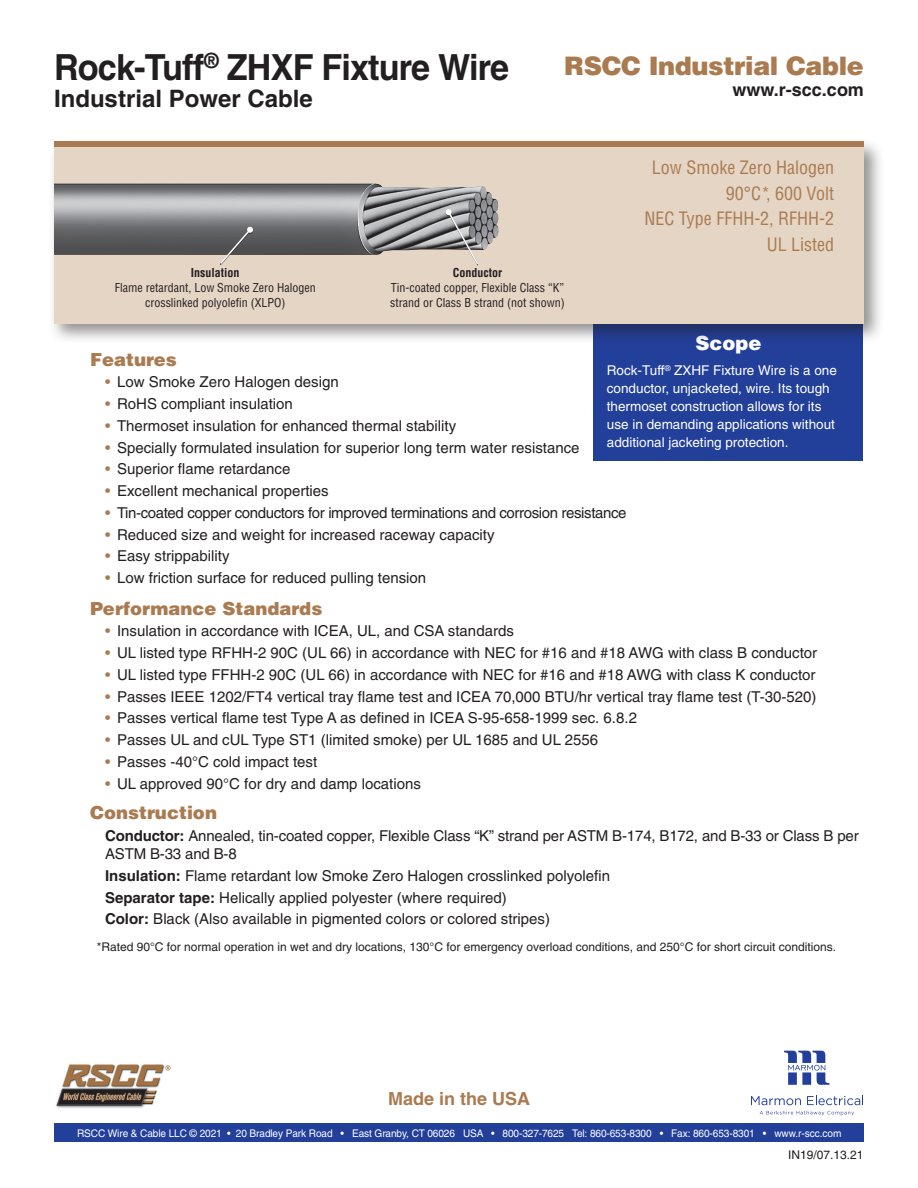
<style>
.page{position:relative;width:918px;height:1188px;background:#fff}
.page>*{position:absolute;margin:0;border:0;box-sizing:border-box;transform-origin:0 0}
.Product_title{font:700 36px "Helvetica";letter-spacing:-.025em;color:#231f20;scale:.95 1}
.t1{font:900 25.5px "Helvetica";letter-spacing:-.015em;color:#aa7b50}
.Product_subtitle{font:700 24px "Helvetica";color:#231f20}
.t2{font:900 19.5px "Helvetica";color:#fff}
.Specs{font:condensed 18px "Helvetica";color:#aa7b50}
.Subheads{font:900 18px "Helvetica";color:#aa7b50}
.t3{font:700 18px "Helvetica";color:#231f20}
.t4{font:700 18px "Helvetica";color:#aa7b50}
.Body_text{font:15px/18px "Helvetica";color:#231f20}
.Body_text-2{font:15px "Helvetica";letter-spacing:-.025em;color:#231f20}
.t5{font:13.5px/18px "Helvetica";color:#fff}
.note{font:12px "Helvetica";color:#231f20}
.Callout{font:condensed 12px/15px "Helvetica";color:#231f20}
.Callout-2{font:700 condensed 12px "Helvetica";color:#231f20}
.t6{font:10.5px "Helvetica";letter-spacing:-.01em;color:#fff;scale:.96 1}
.s1{color:#aa7b50}
.s2{font-weight:700}
</style>
<div class="page">
<div style="left:54px;top:1124px;width:810px;height:18px;background:#223f99"></div>
<img style="left:56px;top:1064px;width:115px;height:44px">
<svg style="left:784px;top:1051px;width:45px;height:34px"></svg>
<svg style="left:760px;top:1111px;width:94px;height:5px"></svg>
<svg style="left:751px;top:1096px;width:50px;height:9px"></svg>
<svg style="left:807px;top:1096px;width:56px;height:9px"></svg>
<div style="left:593px;top:321px;width:270px;height:140px;background:#223f99"></div>
<div style="left:48px;top:138px;width:837px;height:207px;background:#231f20;opacity:.5"></div>
<div style="left:54px;top:144px;width:810px;height:180px;background:#e5d5c5"></div>
<div style="left:54px;top:141px;width:810px;height:6px;background:#aa7b50"></div>
<img style="left:54px;top:183px;width:445px;height:72px">
<svg style="left:446px;top:209px;width:34px;height:57px"></svg>
<svg style="left:219px;top:227px;width:34px;height:38px"></svg>
<p class="Product_title" style="left:54px;top:46px;width:481px">Rock-Tuff<sup>®</sup> ZHXF Fixture Wire</p>
<p class="Product_subtitle" style="left:54px;top:84px;width:260px">Industrial Power Cable</p>
<p class="t1" style="left:564px;top:49px;width:301px">RSCC Industrial Cable</p>
<p class="t3" style="left:733px;top:78px;width:133px">www.r-scc.com</p>
<p class="Specs" style="left:652px;top:157px;width:184px">Low Smoke Zero Halogen</p>
<p class="Specs" style="left:726px;top:182px;width:110px">90°C*, 600 Volt</p>
<p class="Specs" style="left:644px;top:208px;width:191px">NEC Type FFHH-2, RFHH-2</p>
<p class="Specs" style="left:767px;top:233px;width:69px">UL Listed</p>
<p class="Callout-2" style="left:191px;top:265px;width:50px">Insulation</p>
<p class="Callout" style="left:115px;top:280px;width:202px">Flame retardant, Low Smoke Zero Halogen</p>
<p class="Callout" style="left:145px;top:295px;width:142px">crosslinked polyolefin (XLPO)</p>
<p class="Callout-2" style="left:453px;top:265px;width:51px">Conductor</p>
<p class="Callout" style="left:390px;top:280px;width:176px">Tin-coated copper, Flexible Class “K” strand or Class B strand (not shown)</p>
<h3 class="t2" style="left:695px;top:331px;width:68px">Scope</h3>
<p class="t5" style="left:607px;top:361px;width:232px">Rock-Tuff<sup>®</sup> ZXHF Fixture Wire is a one conductor, unjacketed, wire. Its tough thermoset construction allows for its use in demanding applications without additional jacketing protection.</p>
<p class="Subheads" style="left:90px;top:347px;width:88px">Features</p>
<p class="Body_text" style="left:105px;top:373px;width:235px"><span class="s1">•</span> Low Smoke Zero Halogen design</p>
<p class="Body_text" style="left:105px;top:395px;width:189px"><span class="s1">•</span> RoHS compliant insulation</p>
<p class="Body_text" style="left:105px;top:417px;width:353px"><span class="s1">•</span> Thermoset insulation for enhanced thermal stability</p>
<p class="Body_text" style="left:105px;top:438px;width:476px"><span class="s1">•</span> Specially formulated insulation for superior long term water resistance</p>
<p class="Body_text" style="left:105px;top:460px;width:187px"><span class="s1">•</span> Superior flame retardance</p>
<p class="Body_text" style="left:105px;top:482px;width:225px"><span class="s1">•</span> Excellent mechanical properties</p>
<p class="Body_text-2" style="left:105px;top:504px;width:523px"><span class="s1">•</span> Tin-coated copper conductors for improved terminations and corrosion resistance</p>
<p class="Body_text" style="left:105px;top:525px;width:391px"><span class="s1">•</span> Reduced size and weight for increased raceway capacity</p>
<p class="Body_text" style="left:105px;top:547px;width:126px"><span class="s1">•</span> Easy strippability</p>
<p class="Body_text" style="left:105px;top:569px;width:323px"><span class="s1">•</span> Low friction surface for reduced pulling tension</p>
<p class="Subheads" style="left:90px;top:596px;width:234px">Performance Standards</p>
<p class="Body_text" style="left:105px;top:622px;width:410px"><span class="s1">•</span> Insulation in accordance with ICEA, UL, and CSA standards</p>
<p class="Body_text" style="left:105px;top:644px;width:714px"><span class="s1">•</span> UL listed type RFHH-2 90C (UL 66) in accordance with NEC for #16 and #18 AWG with class B conductor</p>
<p class="Body_text" style="left:105px;top:666px;width:712px"><span class="s1">•</span> UL listed type FFHH-2 90C (UL 66) in accordance with NEC for #16 and #18 AWG with class K conductor</p>
<p class="Body_text" style="left:105px;top:687px;width:713px"><span class="s1">•</span> Passes IEEE 1202/FT4 vertical tray flame test and ICEA 70,000 BTU/hr vertical tray flame test (T-30-520)</p>
<p class="Body_text" style="left:105px;top:709px;width:534px"><span class="s1">•</span> Passes vertical flame test Type A as defined in ICEA S-95-658-1999 sec. 6.8.2</p>
<p class="Body_text" style="left:105px;top:731px;width:495px"><span class="s1">•</span> Passes UL and cUL Type ST1 (limited smoke) per UL 1685 and UL 2556</p>
<p class="Body_text" style="left:105px;top:753px;width:214px"><span class="s1">•</span> Passes -40°C cold impact test</p>
<p class="Body_text" style="left:105px;top:774px;width:317px"><span class="s1">•</span> UL approved 90°C for dry and damp locations</p>
<p class="Subheads" style="left:90px;top:801px;width:129px">Construction</p>
<p class="Body_text" style="left:105px;top:827px;width:755px"><span class="s2">Conductor:</span> Annealed, tin-coated copper, Flexible Class “K” strand per ASTM B-174, B172, and B-33 or Class B per<br>ASTM B-33 and B-8</p>
<p class="Body_text" style="left:105px;top:867px;width:507px"><span class="s2">Insulation:</span> Flame retardant low Smoke Zero Halogen crosslinked polyolefin</p>
<p class="Body_text" style="left:105px;top:888px;width:403px"><span class="s2">Separator tape:</span> Helically applied polyester (where required)</p>
<p class="Body_text" style="left:105px;top:910px;width:447px"><span class="s2">Color:</span> Black (Also available in pigmented colors or colored stripes)</p>
<p class="note" style="left:97px;top:939px;width:741px">*Rated 90°C for normal operation in wet and dry locations, 130°C for emergency overload conditions, and 250°C for short circuit conditions.</p>
<p class="t4" style="left:388px;top:1088px;width:144px">Made in the USA</p>
<p class="t6" style="left:77px;top:1127px;width:798px">RSCC Wire &amp; Cable LLC © 2021 • 20 Bradley Park Road • East Granby, CT 06026 USA • 800-327-7625 Tel: 860-653-8300 • Fax: 860-653-8301 • www.r-scc.com</p>
<p class="note" style="left:788px;top:1148px;width:77px">IN19/07.13.21</p>
</div>
